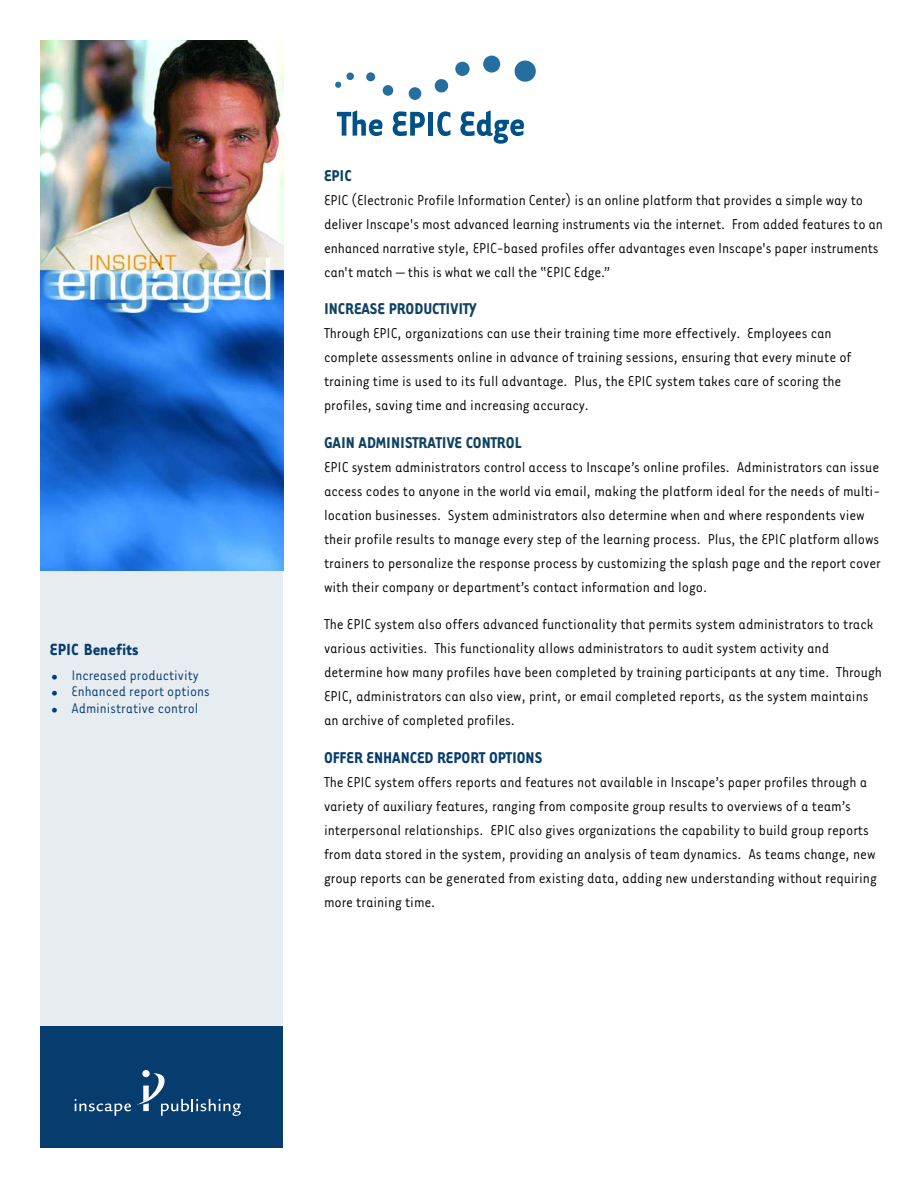
<style>
.page{position:relative;width:918px;height:1188px;background:#fff}
.page>*{position:absolute;margin:0;border:0;box-sizing:border-box;transform-origin:0 0}
.t1{font:700 18.6px "Tarzana Narrow";color:#063c6e}
.t2{font:700 18px "Tarzana Narrow";color:#0f4260}
.t3{font:700 18px "Tarzana Narrow";color:#063c6e}
.t4{font:16.5px/24px "Tarzana Narrow";letter-spacing:-.005em;color:#000}
.t5{font:16.05px "Tarzana Narrow";color:#063c6e}
.s1{font-family:"Century Gothic";font-weight:700}
</style>
<div class="page">
<div style="left:40px;top:565px;width:244px;height:461px;background:#e6ecf0"></div>
<div style="left:40px;top:1026px;width:244px;height:122px;background:#063c6e"></div>
<svg style="left:142px;top:1070px;width:8px;height:7px"></svg>
<svg style="left:75px;top:1073px;width:166px;height:43px"></svg>
<img style="left:40px;top:40px;width:243px;height:530px">
<svg style="left:337px;top:110px;width:46px;height:26px"></svg>
<svg style="left:393px;top:111px;width:32px;height:25px"></svg>
<div style="left:428px;top:112px;width:5px;height:24px;background:#005187"></div>
<svg style="left:437px;top:111px;width:13px;height:25px"></svg>
<svg style="left:460px;top:110px;width:64px;height:34px"></svg>
<div style="left:346px;top:73px;width:8px;height:7px;background:#256ea0;border-radius:50%"></div>
<svg style="left:335px;top:82px;width:6px;height:6px"></svg>
<div style="left:366px;top:72px;width:9px;height:9px;background:#256ea0;border-radius:50%"></div>
<div style="left:383px;top:85px;width:10px;height:11px;background:#256ea0;border-radius:50%"></div>
<div style="left:409px;top:87px;width:12px;height:13px;background:#256ea0;border-radius:50%"></div>
<svg style="left:434px;top:79px;width:15px;height:14px"></svg>
<div style="left:455px;top:62px;width:15px;height:14px;background:#256ea0;border-radius:50%"></div>
<div style="left:483px;top:56px;width:17px;height:17px;background:#256ea0;border-radius:50%"></div>
<div style="left:515px;top:61px;width:21px;height:21px;background:#256ea0;border-radius:50%"></div>
<p class="t1" style="left:50px;top:637px;width:90px">EPIC Benefits</p>
<p class="t5" style="left:50px;top:665px;width:151px"><span class="s1">•</span> Increased productivity</p>
<p class="t5" style="left:50px;top:681px;width:162px"><span class="s1">•</span> Enhanced report options</p>
<p class="t5" style="left:50px;top:698px;width:150px"><span class="s1">•</span> Administrative control</p>
<p class="t2" style="left:324px;top:164px;width:29px">EPIC</p>
<p class="t4" style="left:324px;top:187px;width:561px">EPIC (Electronic Profile Information Center) is an online platform that provides a simple way to deliver Inscape's most advanced learning instruments via the internet. From added features to an enhanced narrative style, EPIC-based profiles offer advantages even Inscape's paper instruments can't match — this is what we call the “EPIC Edge.”</p>
<p class="t2" style="left:324px;top:297px;width:154px">INCREASE PRODUCTIVITY</p>
<p class="t4" style="left:324px;top:320px;width:529px">Through EPIC, organizations can use their training time more effectively. Employees can complete assessments online in advance of training sessions, ensuring that every minute of training time is used to its full advantage. Plus, the EPIC system takes care of scoring the profiles, saving time and increasing accuracy.</p>
<p class="t2" style="left:324px;top:431px;width:199px">GAIN ADMINISTRATIVE CONTROL</p>
<p class="t4" style="left:324px;top:454px;width:558px">EPIC system administrators control access to Inscape’s online profiles. Administrators can issue access codes to anyone in the world via email, making the platform ideal for the needs of multi&shy;location businesses. System administrators also determine when and where respondents view their profile results to manage every step of the learning process. Plus, the EPIC platform allows trainers to personalize the response process by customizing the splash page and the report cover with their company or department’s contact information and logo.</p>
<p class="t4" style="left:324px;top:611px;width:560px">The EPIC system also offers advanced functionality that permits system administrators to track various activities. This functionality allows administrators to audit system activity and determine how many profiles have been completed by training participants at any time. Through EPIC, administrators can also view, print, or email completed reports, as the system maintains an archive of completed profiles.</p>
<p class="t3" style="left:324px;top:746px;width:220px">OFFER ENHANCED REPORT OPTIONS</p>
<p class="t4" style="left:324px;top:769px;width:554px">The EPIC system offers reports and features not available in Inscape’s paper profiles through a variety of auxiliary features, ranging from composite group results to overviews of a team’s interpersonal relationships. EPIC also gives organizations the capability to build group reports from data stored in the system, providing an analysis of team dynamics. As teams change, new group reports can be generated from existing data, adding new understanding without requiring more training time.</p>
</div>
